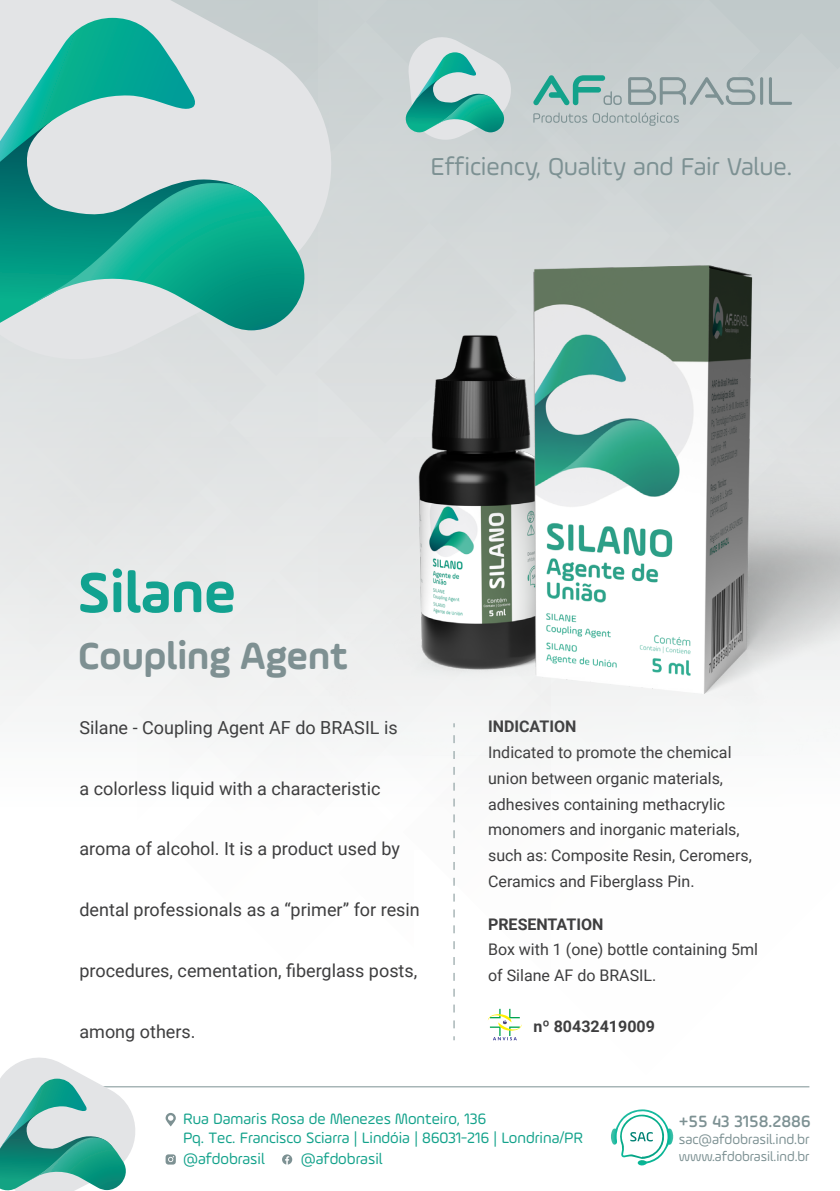
<style>
.page{position:relative;width:840px;height:1191px;background:#fff}
.page>*{position:absolute;margin:0;border:0;box-sizing:border-box;transform-origin:0 0}
.Produto{font:700 60px "Ample Soft Pro";color:#12a290}
.Produto_Segunda_Linha{font:700 40px "Ample Soft Pro";color:#7e9092}
.t1{font:26px "Ample Soft Pro";color:#7d9193}
.Descrição{font:18px "Roboto";color:#3e3e3f}
.t2{font:500 17.4px "Ample Soft Pro";color:#7d9193}
.Indicação{font:16px/25.8px "Roboto";color:#3e3e3f}
.t3{font:16px/19.2px "Ample Soft Pro";color:#13a28b}
.Indicação_Titulo{font:700 16px "Roboto";color:#3e3e3f}
.Anvisa{font:700 16px "Roboto";color:#3e3e3f}
.t4{font:14.4px "Ample Soft Pro";color:#7d9193}
.t5{font:14px "Ample Soft Pro";color:#7d9193}
</style>
<div class="page">
<div style="left:355px;top:0;width:48px;height:57px;background:#c8cfd0"></div>
<div style="left:355px;top:57px;width:253px;height:147px;background:#d0d5d6"></div>
<div style="left:469px;top:0;width:290px;height:196px;background:#ced4d5"></div>
<div style="left:639px;top:33px;width:200px;height:171px;background:#cad1d2"></div>
<div style="left:655px;top:142px;width:184px;height:62px;background:#cfd4d5"></div>
<svg style="left:0;top:386px;width:311px;height:339px;background:#e5e7e8"></svg>
<div style="left:279px;top:437px;width:32px;height:141px;background:#e5e7e7"></div>
<div style="left:137px;top:578px;width:174px;height:170px;background:#eff0f0"></div>
<hr style="left:31px;top:1086px;width:778px;height:1px;background:#7d9193">
<svg style="left:0;top:1057px;width:144px;height:134px"></svg>
<svg style="left:282px;top:1154px;width:10px;height:10px"></svg>
<svg style="left:165px;top:1154px;width:11px;height:10px"></svg>
<svg style="left:165px;top:1113px;width:11px;height:13px"></svg>
<svg style="left:611px;top:1109px;width:62px;height:57px"></svg>
<svg style="left:453px;top:755px;width:1px;height:285px"></svg>
<svg style="left:0;top:0;width:355px;height:386px;background:#d9dcdd"></svg>
<svg style="left:0;top:107px;width:267px;height:223px;background:#88c2bc"></svg>
<svg style="left:29px;top:183px;width:283px;height:147px;background:#54b7a8"></svg>
<svg style="left:0;top:18px;width:196px;height:165px;background:#8eccc5"></svg>
<svg style="left:488px;top:1008px;width:33px;height:32px"></svg>
<hr style="left:759px;top:77px;width:3px;height:28px;background:#7d9193;border-radius:2px">
<svg style="left:768px;top:77px;width:23px;height:28px"></svg>
<svg style="left:403px;top:0;width:351px;height:147px;background:#b7cac9"></svg>
<img style="left:311px;top:204px;width:528px;height:551px">
<h3 class="t1" style="left:430px;top:150px;width:363px">Efficiency, Quality and Fair Value.</h3>
<p class="Produto" style="left:78px;top:551px;width:159px">Silane</p>
<p class="Produto_Segunda_Linha" style="left:78px;top:628px;width:271px">Coupling Agent</p>
<p class="Descrição" style="left:79px;top:714px;width:319px">Silane - Coupling Agent AF do BRASIL is</p>
<p class="Descrição" style="left:79px;top:775px;width:302px">a colorless liquid with a characteristic</p>
<p class="Descrição" style="left:79px;top:836px;width:322px">aroma of alcohol. It is a product used by</p>
<p class="Descrição" style="left:79px;top:897px;width:342px">dental professionals as a “primer” for resin</p>
<p class="Descrição" style="left:79px;top:958px;width:339px">procedures, cementation, fiberglass posts,</p>
<p class="Descrição" style="left:79px;top:1018px;width:118px">among others.</p>
<p class="Indicação_Titulo" style="left:488px;top:715px;width:90px">INDICATION</p>
<p class="Indicação" style="left:488px;top:739px;width:265px">Indicated to promote the chemical union between organic materials, adhesives containing methacrylic monomers and inorganic materials, such as: Composite Resin, Ceromers, Ceramics and Fiberglass Pin.</p>
<p class="Indicação_Titulo" style="left:488px;top:912px;width:117px">PRESENTATION</p>
<p class="Indicação" style="left:488px;top:936px;width:271px">Box with 1 (one) bottle containing 5ml of Silane AF do BRASIL.</p>
<p class="Anvisa" style="left:533px;top:1014px;width:123px">nº 80432419009</p>
<p class="t3" style="left:183px;top:1108px;width:401px">Rua Damaris Rosa de Menezes Monteiro, 136<br>Pq. Tec. Francisco Sciarra | Lindóia | 86031-216 | Londrina/PR</p>
<p class="t2" style="left:678px;top:1109px;width:133px">+55 43 3158.2886</p>
<p class="t4" style="left:678px;top:1129px;width:132px">sac@afdobrasil.ind.br</p>
<p class="t5" style="left:678px;top:1147px;width:132px">www.afdobrasil.ind.br</p>
<p class="t3" style="left:183px;top:1148px;width:83px">@afdobrasil</p>
<p class="t3" style="left:301px;top:1148px;width:83px">@afdobrasil</p>
</div>
